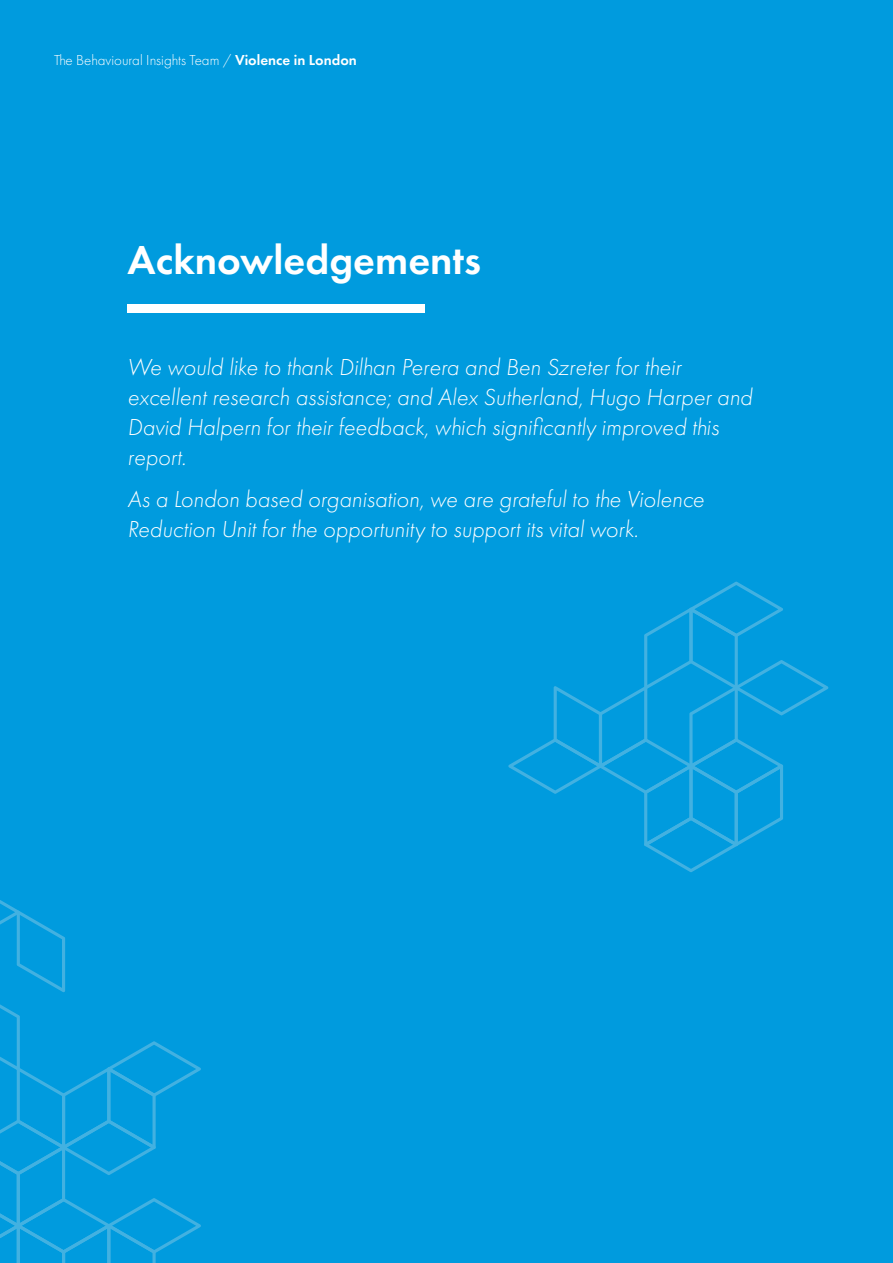
<style>
.page{position:relative;width:893px;height:1263px;background:#009bde}
.page>*{position:absolute;margin:0;border:0;box-sizing:border-box;transform-origin:0 0}
.QUOTE{font:600 42px "Futura PT";color:#fff}
.Annotation_text{font:italic 300 24px/30px "Futura PT";color:#fff}
.Z{font:300 15px "Futura PT";color:#fff}
.s1{font-weight:600}
</style>
<div class="page">
<div style="left:128px;top:304px;width:297px;height:9px;background:#fff"></div>
<svg style="left:0;top:900px;width:201px;height:363px"></svg>
<svg style="left:508px;top:581px;width:320px;height:291px"></svg>
<p class="Z" style="left:54px;top:52px;width:304px">The Behavioural Insights Team / <span class="s1">Violence in London</span></p>
<p class="QUOTE" style="left:128px;top:234px;width:355px">Acknowledgements</p>
<p class="Annotation_text" style="left:128px;top:352px;width:626px">We would like to thank Dilhan Perera and Ben Szreter for their excellent research assistance; and Alex Sutherland, Hugo Harper and David Halpern for their feedback, which significantly improved this report.</p>
<p class="Annotation_text" style="left:128px;top:484px;width:578px">As a London based organisation, we are grateful to the Violence<br>Reduction Unit for the opportunity to support its vital work.</p>
</div>
